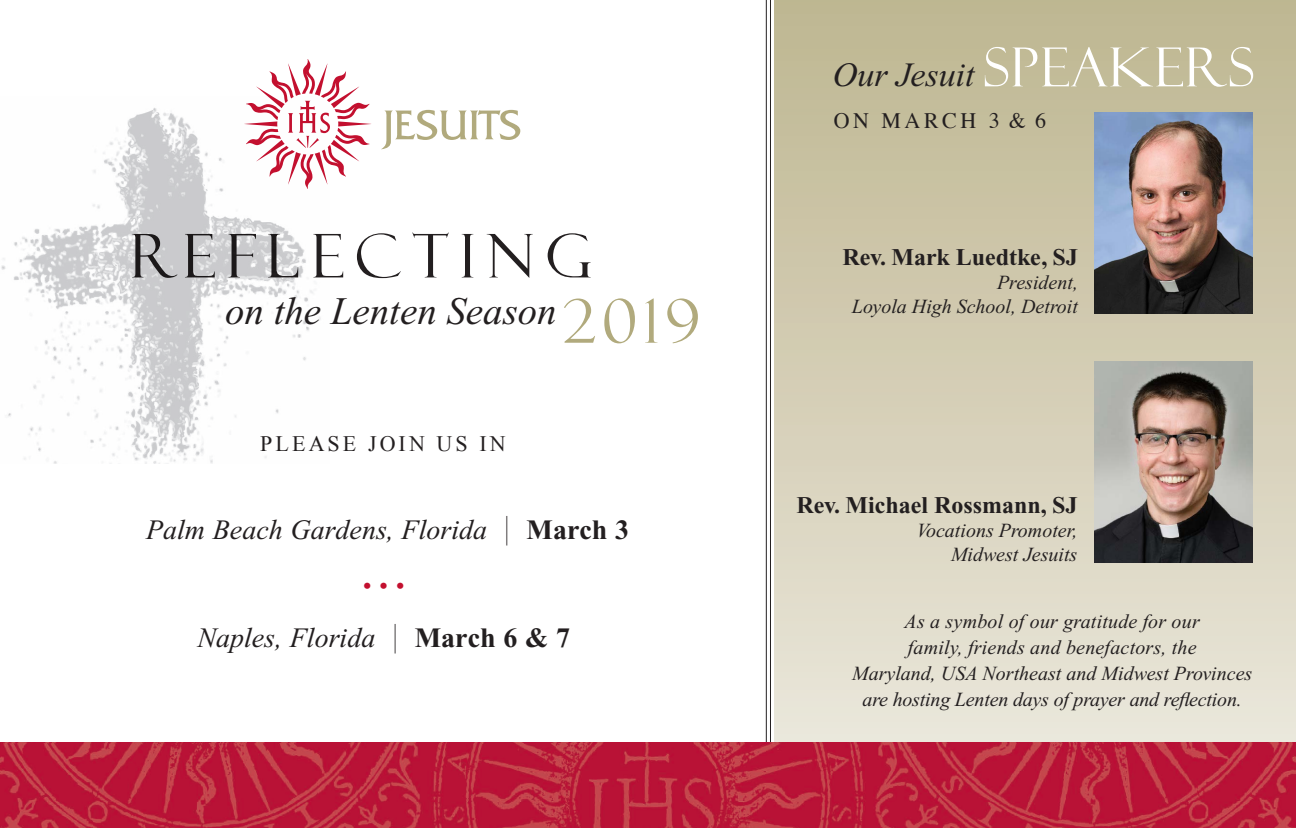
<style>
.page{position:relative;width:1296px;height:828px;background:#fff}
.page>*{position:absolute;margin:0;border:0;box-sizing:border-box;transform-origin:0 0}
.t1{font:60.4px "Felix Titling";letter-spacing:.18em;color:#231f20}
.t2{font:60.4px "Felix Titling";color:#b1aa7d}
.t3{font:54px "Felix Titling";letter-spacing:.02em;color:#fff}
.t4{font:italic 38.8px "Times New Roman";color:#231f20}
.t5{font:italic 34px "Times New Roman";color:#231f20}
.t6{font:italic 28px "Times New Roman";color:#231f20}
.t7{font:700 24px "Times New Roman";color:#231f20}
.t8{font:22px "Times New Roman";letter-spacing:.14em;color:#231f20}
.t9{font:22px "Times";letter-spacing:.16em;color:#231f20}
.t10{font:700 22px "Times New Roman";color:#c3102f}
.t11{font:italic 20px/26px "Times New Roman";color:#231f20;text-align:right}
.s1{font-family:"Helvetica Neue";font-weight:900;font-style:normal;font-stretch:condensed;font-size:40px}
.s2{font-weight:700;font-style:normal}
</style>
<div class="page">
<div style="left:775px;top:0;width:521px;height:746px;background:linear-gradient(to bottom,#beb690,#eae6da)"></div>
<img style="left:1095px;top:361px;width:157px;height:202px">
<img style="left:1094px;top:112px;width:158px;height:202px">
<img style="left:1px;top:108px;width:320px;height:355px">
<hr style="left:770px;top:0;width:1px;height:798px;background:#231f20">
<hr style="left:766px;top:0;width:1px;height:798px;background:#231f20">
<img style="left:0;top:742px;width:1296px;height:86px">
<svg style="left:244px;top:59px;width:127px;height:130px"></svg>
<svg style="left:381px;top:110px;width:139px;height:39px"></svg>
<p class="t1" style="left:130px;top:221px;width:463px">REFLECTING</p>
<p class="t4" style="left:225px;top:290px;width:333px">on the Lenten Season</p>
<p class="t2" style="left:563px;top:287px;width:139px">2019</p>
<p class="t8" style="left:260px;top:429px;width:247px">PLEASE JOIN US IN</p>
<p class="t6" style="left:146px;top:514px;width:485px">Palm Beach Gardens, Florida <span class="s1">|</span> <span class="s2">March 3</span></p>
<p class="t10" style="left:363px;top:573px;width:42px">•••</p>
<p class="t6" style="left:197px;top:623px;width:374px">Naples, Florida <span class="s1">|</span> <span class="s2">March 6 &amp; 7</span></p>
<p class="t5" style="left:833px;top:57px;width:143px">Our Jesuit</p>
<p class="t3" style="left:984px;top:36px;width:272px">SPEAKERS</p>
<p class="t9" style="left:834px;top:100px;width:214px">ON MARCH 3 &amp; 6</p>
<p class="t7" style="left:843px;top:244px;width:237px">Rev. Mark Luedtke, SJ</p>
<p class="t11" style="left:852px;top:271px;width:228px;line-height:24px">President,<br>Loyola High School, Detroit</p>
<p class="t7" style="left:797px;top:492px;width:282px">Rev. Michael Rossmann, SJ</p>
<p class="t11" style="left:917px;top:518px;width:162px">Vocations Promoter,</p>
<p class="t11" style="left:951px;top:542px;width:128px">Midwest Jesuits</p>
<p class="t11" style="left:852px;top:608px;width:402px;text-align:center">As a symbol of our gratitude for our<br>family, friends and benefactors, the<br>Maryland, USA Northeast and Midwest Provinces are hosting Lenten days of prayer and reflection.</p>
</div>
